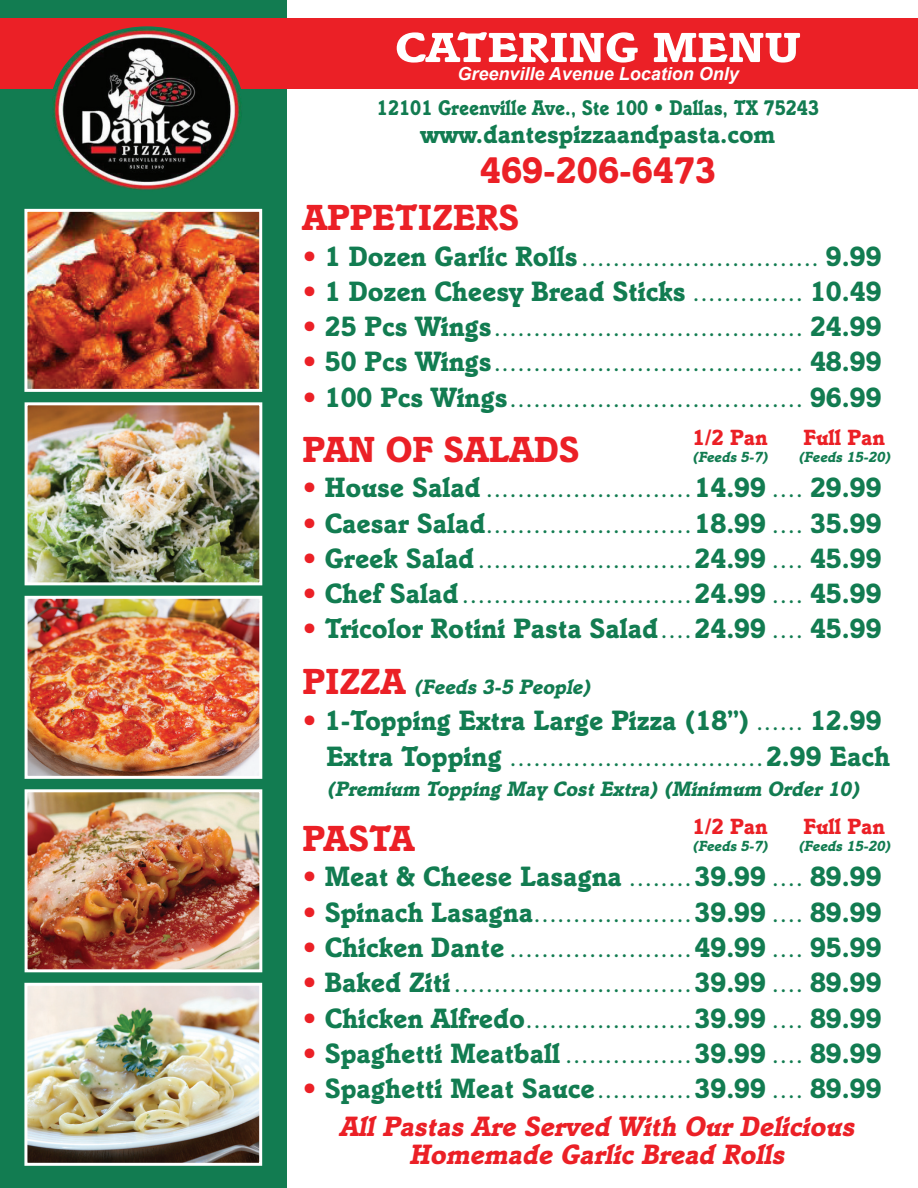
<style>
.page{position:relative;width:918px;height:1188px;background:#fff}
.page>*{position:absolute;margin:0;border:0;box-sizing:border-box;transform-origin:0 0}
.t1{font:700 43.05px "Italia";color:#fff;scale:1.17 1}
.t2{font:700 37.95px "Italia";color:#eb2026}
.t3{font:700 37.05px "Italia";color:#eb2026}
.t4{font:28.65px "Italia";color:#127c51}
.t5{font:700 28.65px/36px "Italia";color:#127c51;text-align:right}
.t6{font:italic 700 28.65px/28.5px "Italia";color:#eb2026;text-align:center}
.t7{font:700 26.1px "Italia";color:#127c51}
.t8{font:700 22.5px "Italia";color:#eb2026}
.t9{font:700 21.75px "Italia";color:#127c51;scale:.92 1}
.t10{font:italic 700 21.3px "Italia";color:#127c51}
.t11{font:italic 700 18px "Arial";color:#fff}
.t12{font:italic 700 15px "Italia";color:#127c51}
.s1{font-weight:700;color:#eb2026}
.s2{font-weight:700}
.s3{color:#eb2026}
.s4{font-weight:400}
.s5{font-style:normal;font-size:37.05px;color:#eb2026}
</style>
<div class="page">
<div style="left:0;top:0;width:286px;height:1188px;background:#127c51"></div>
<div style="left:0;top:18px;width:918px;height:70px;background:#eb2026"></div>
<img style="left:51px;top:27px;width:192px;height:162px">
<img style="left:28px;top:213px;width:230px;height:175px">
<div style="left:24px;top:209px;width:238px;height:183px;border:3px solid #fff"></div>
<img style="left:29px;top:600px;width:229px;height:175px">
<div style="left:25px;top:596px;width:237px;height:183px;border:3px solid #fff"></div>
<img style="left:28px;top:987px;width:230px;height:175px">
<div style="left:24px;top:983px;width:238px;height:183px;border:3px solid #fff"></div>
<img style="left:29px;top:406px;width:229px;height:175px">
<div style="left:25px;top:402px;width:237px;height:183px;border:3px solid #fff"></div>
<img style="left:29px;top:793px;width:229px;height:175px">
<div style="left:25px;top:789px;width:237px;height:183px;border:3px solid #fff"></div>
<h1 class="t1" style="left:395px;top:21px;width:348px">CATERING MENU</h1>
<p class="t11" style="left:457px;top:62px;width:283px">Greenville Avenue Location Only</p>
<p class="t9" style="left:377px;top:94px;width:482px">12101 Greenville Ave., Ste 100 • Dallas, TX 75243</p>
<p class="t7" style="left:421px;top:118px;width:356px">www.dantespizzaandpasta.com</p>
<h2 class="t2" style="left:480px;top:147px;width:238px">469-206-6473</h2>
<p class="t3" style="left:303px;top:195px;width:218px">APPETIZERS</p>
<p class="t4" style="left:303px;top:239px;width:580px"><span class="s1">•</span> <span class="s2">1 Dozen Garlic Rolls</span> .............................. <span class="s2">9.99</span></p>
<p class="t5" style="left:303px;top:273px;width:580px"><span class="s3">•</span> 1 Dozen Cheesy Bread Sticks <span class="s4">..............</span> 10.49</p>
<p class="t4" style="left:303px;top:310px;width:580px"><span class="s1">•</span> <span class="s2">25 Pcs Wings</span>....................................... <span class="s2">24.99</span></p>
<p class="t4" style="left:303px;top:345px;width:580px"><span class="s1">•</span> <span class="s2">50 Pcs Wings</span>....................................... <span class="s2">48.99</span></p>
<p class="t4" style="left:303px;top:380px;width:580px"><span class="s1">•</span> <span class="s2">100 Pcs Wings</span>..................................... <span class="s2">96.99</span></p>
<p class="t3" style="left:303px;top:427px;width:278px">PAN OF SALADS</p>
<p class="t4" style="left:303px;top:471px;width:580px"><span class="s1">•</span> <span class="s2">House Salad</span> ..........................<span class="s2">14.99</span> .... <span class="s2">29.99</span></p>
<p class="t4" style="left:303px;top:506px;width:580px"><span class="s1">•</span> <span class="s2">Caesar Salad</span>..........................<span class="s2">18.99</span> .... <span class="s2">35.99</span></p>
<p class="t4" style="left:303px;top:542px;width:580px"><span class="s1">•</span> <span class="s2">Greek Salad</span>...........................<span class="s2">24.99</span> .... <span class="s2">45.99</span></p>
<p class="t4" style="left:303px;top:577px;width:580px"><span class="s1">•</span> <span class="s2">Chef Salad</span>.............................<span class="s2">24.99</span> .... <span class="s2">45.99</span></p>
<p class="t5" style="left:303px;top:610px;width:580px"><span class="s3">•</span> Tricolor Rotini Pasta Salad<span class="s4">....</span>24.99 <span class="s4">....</span> 45.99</p>
<p class="t10" style="left:303px;top:674px;width:294px"><span class="s5">P I Z Z A</span> (Feeds 3-5 People)</p>
<p class="t5" style="left:303px;top:702px;width:589px"><span class="s3">•</span> 1-Topping Extra Large Pizza (18”) <span class="s4">......</span> 12.99<br>Extra Topping <span class="s4">................................</span>2.99 Each</p>
<p class="t10" style="left:326px;top:775px;width:539px">(Premium Topping May Cost Extra) (Minimum Order 10)</p>
<p class="t3" style="left:303px;top:816px;width:114px">PASTA</p>
<p class="t5" style="left:303px;top:858px;width:580px"><span class="s3">•</span> Meat &amp; Cheese Lasagna <span class="s4">........</span>39.99 <span class="s4">....</span> 89.99</p>
<p class="t5" style="left:303px;top:894px;width:580px"><span class="s3">•</span> Spinach Lasagna<span class="s4">....................</span>39.99 <span class="s4">....</span> 89.99</p>
<p class="t4" style="left:303px;top:931px;width:580px"><span class="s1">•</span> <span class="s2">Chicken Dante</span> .......................<span class="s2">49.99</span> .... <span class="s2">95.99</span></p>
<p class="t4" style="left:303px;top:966px;width:580px"><span class="s1">•</span> <span class="s2">Baked Ziti</span>..............................<span class="s2">39.99</span> .... <span class="s2">89.99</span></p>
<p class="t4" style="left:303px;top:1001px;width:580px"><span class="s1">•</span> <span class="s2">Chicken Alfredo</span>.....................<span class="s2">39.99</span> .... <span class="s2">89.99</span></p>
<p class="t5" style="left:303px;top:1035px;width:580px"><span class="s3">•</span> Spaghetti Meatball <span class="s4">................</span>39.99 <span class="s4">....</span> 89.99</p>
<p class="t5" style="left:303px;top:1070px;width:580px"><span class="s3">•</span> Spaghetti Meat Sauce<span class="s4">............</span>39.99 <span class="s4">....</span> 89.99</p>
<p class="t8" style="left:804px;top:424px;width:83px">Full Pan</p>
<p class="t12" style="left:798px;top:447px;width:97px">(Feeds 15-20)</p>
<p class="t8" style="left:693px;top:424px;width:77px">1/2 Pan</p>
<p class="t12" style="left:692px;top:447px;width:81px">(Feeds 5-7)</p>
<p class="t8" style="left:804px;top:813px;width:83px">Full Pan</p>
<p class="t12" style="left:798px;top:836px;width:97px">(Feeds 15-20)</p>
<p class="t8" style="left:693px;top:813px;width:77px">1/2 Pan</p>
<p class="t12" style="left:692px;top:836px;width:81px">(Feeds 5-7)</p>
<p class="t6" style="left:339px;top:1111px;width:522px">All Pastas Are Served With Our Delicious<br>Homemade Garlic Bread Rolls</p>
</div>
